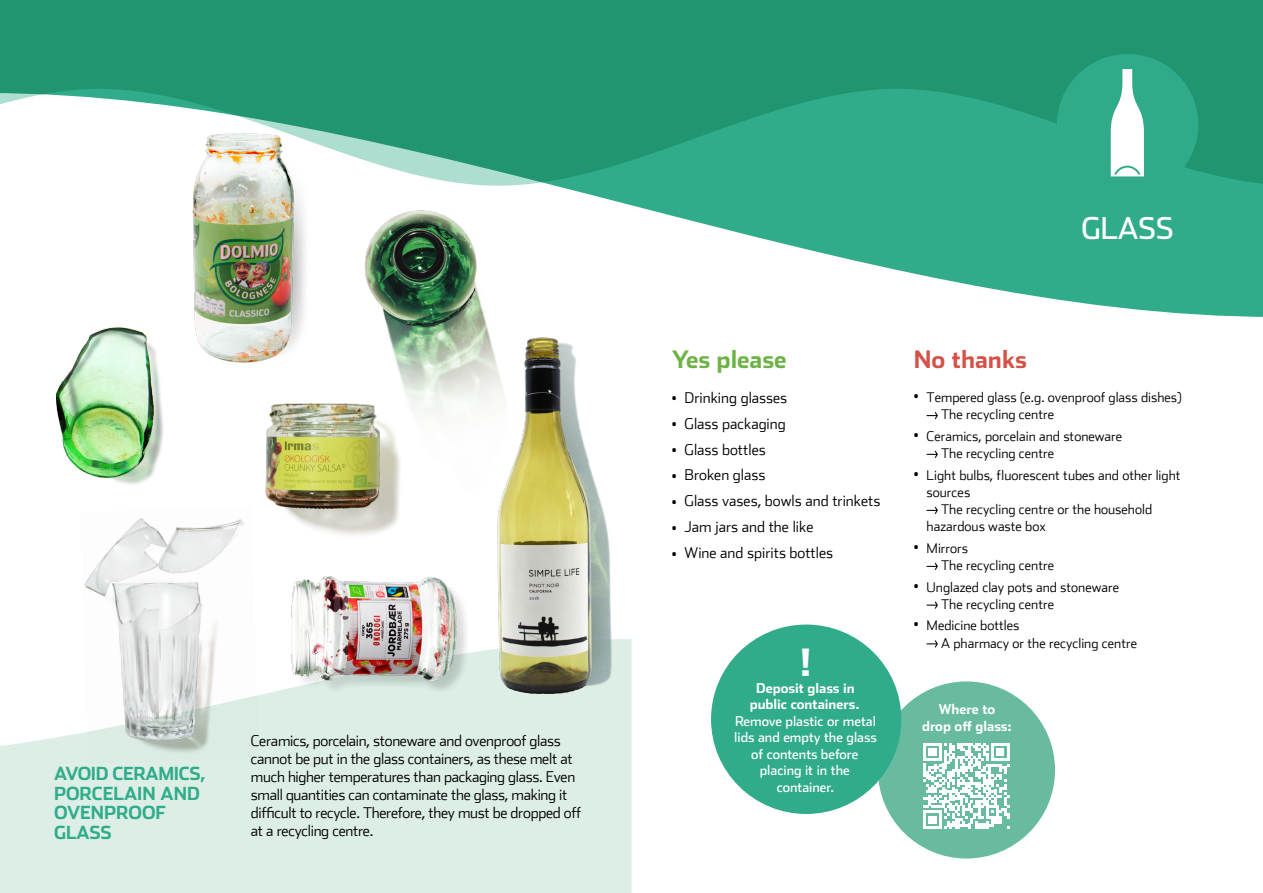
<style>
.page{position:relative;width:1263px;height:893px;background:#fff}
.page>*{position:absolute;margin:0;border:0;box-sizing:border-box;transform-origin:0 0}
.t1{font:700 37.5px "Stainless";color:#fff}
.t2{font:30px "Stainless";letter-spacing:-.005em;color:#fff}
.t3{font:700 24px "Stainless";color:#6cb245}
.t4{font:700 24px "Stainless";color:#d45248}
.t5{font:700 18px/19.5px "Stainless";color:#30ac8a}
.t6{font:300 15px/18px "Stainless";letter-spacing:-.02em;color:#000}
.t7{font:300 15px "Stainless";color:#000}
.t8{font:300 13.5px/17.2px "Stainless";color:#000}
.t9{font:13.5px/16.5px "Stainless";color:#fff;text-align:center}
.t10{font:700 13.5px/16.5px "Stainless";color:#fff;text-align:center}
.s1{font-size:10.5px}
</style>
<div class="page">
<div style="left:0;top:688px;width:631px;height:205px;background:#dceee5"></div>
<svg style="left:556px;top:186px;width:707px;height:131px;fill:#30ac8a"></svg>
<svg style="left:0;top:0;width:1263px;height:186px;background:#36a281"></svg>
<div style="left:1057px;top:54px;width:141px;height:141px;background:#2fab8a;border-radius:71px"></div>
<svg style="left:1111px;top:69px;width:33px;height:107px"></svg>
<img style="left:265px;top:402px;width:68px;height:113px">
<img style="left:80px;top:518px;width:179px;height:246px">
<img style="left:333px;top:210px;width:151px;height:332px">
<img style="left:291px;top:576px;width:111px;height:120px">
<img style="left:150px;top:97px;width:192px;height:288px">
<img style="left:56px;top:313px;width:134px;height:171px">
<img style="left:402px;top:315px;width:301px;height:453px">
<svg style="left:927px;top:412px;width:11px;height:8px"></svg>
<svg style="left:927px;top:450px;width:11px;height:8px"></svg>
<svg style="left:927px;top:506px;width:11px;height:8px"></svg>
<svg style="left:927px;top:562px;width:11px;height:8px"></svg>
<svg style="left:927px;top:601px;width:11px;height:8px"></svg>
<svg style="left:927px;top:640px;width:11px;height:8px"></svg>
<div style="left:878px;top:681px;width:177px;height:177px;background:#68bb9e;border-radius:50%"></div>
<svg style="left:923px;top:743px;width:86px;height:86px"></svg>
<div style="left:711px;top:624px;width:190px;height:190px;background:#30ac8a;border-radius:50%"></div>
<h3 class="t5" style="left:54px;top:764px;width:153px">AVOID CERAMICS,<br>PORCELAIN AND<br>OVENPROOF<br>GLASS</h3>
<p class="t6" style="left:251px;top:732px;width:332px">Ceramics, porcelain, stoneware and ovenproof glass cannot be put in the glass containers, as these melt at much higher temperatures than packaging glass. Even small quantities can contaminate the glass, making it difficult to recycle. Therefore, they must be dropped off at a recycling centre.</p>
<h2 class="t2" style="left:1081px;top:210px;width:94px">GLASS</h2>
<h3 class="t3" style="left:672px;top:344px;width:116px">Yes please</h3>
<p class="t7" style="left:672px;top:389px;width:117px"><span class="s1">•</span> Drinking glasses</p>
<p class="t7" style="left:672px;top:414px;width:115px"><span class="s1">•</span> Glass packaging</p>
<p class="t7" style="left:672px;top:440px;width:95px"><span class="s1">•</span> Glass bottles</p>
<p class="t7" style="left:672px;top:466px;width:95px"><span class="s1">•</span> Broken glass</p>
<p class="t7" style="left:672px;top:492px;width:210px"><span class="s1">•</span> Glass vases, bowls and trinkets</p>
<p class="t7" style="left:672px;top:518px;width:143px"><span class="s1">•</span> Jam jars and the like</p>
<p class="t7" style="left:672px;top:544px;width:163px"><span class="s1">•</span> Wine and spirits bottles</p>
<h1 class="t1" style="left:799px;top:640px;width:15px">!</h1>
<p class="t10" style="left:750px;top:679px;width:112px">Deposit glass in public containers.</p>
<p class="t9" style="left:734px;top:712px;width:144px">Remove plastic or metal lids and empty the glass of contents before placing it in the container.</p>
<h3 class="t4" style="left:914px;top:344px;width:115px">No thanks</h3>
<p class="t8" style="left:941px;top:388px;width:242px;text-indent:-27px"><sup>•</sup> Tempered glass (e.g. ovenproof glass dishes)<br>The recycling centre</p>
<p class="t8" style="left:941px;top:427px;width:183px;text-indent:-27px"><sup>•</sup> Ceramics, porcelain and stoneware<br>The recycling centre</p>
<p class="t8" style="left:914px;top:466px;width:268px"><sup>•</sup> Light bulbs, fluorescent tubes and other light</p>
<p class="t8" style="left:927px;top:483px;width:45px">sources</p>
<p class="t8" style="left:941px;top:500px;width:212px">The recycling centre or the household</p>
<p class="t8" style="left:926px;top:518px;width:121px">hazardous waste box</p>
<p class="t8" style="left:941px;top:539px;width:114px;text-indent:-27px"><sup>•</sup> Mirrors<br>The recycling centre</p>
<p class="t8" style="left:941px;top:578px;width:179px;text-indent:-27px"><sup>•</sup> Unglazed clay pots and stoneware<br>The recycling centre</p>
<p class="t8" style="left:941px;top:617px;width:197px;text-indent:-27px"><sup>•</sup> Medicine bottles<br>A pharmacy or the recycling centre</p>
<p class="t10" style="left:922px;top:701px;width:91px">Where to<br>drop off glass:</p>
</div>
